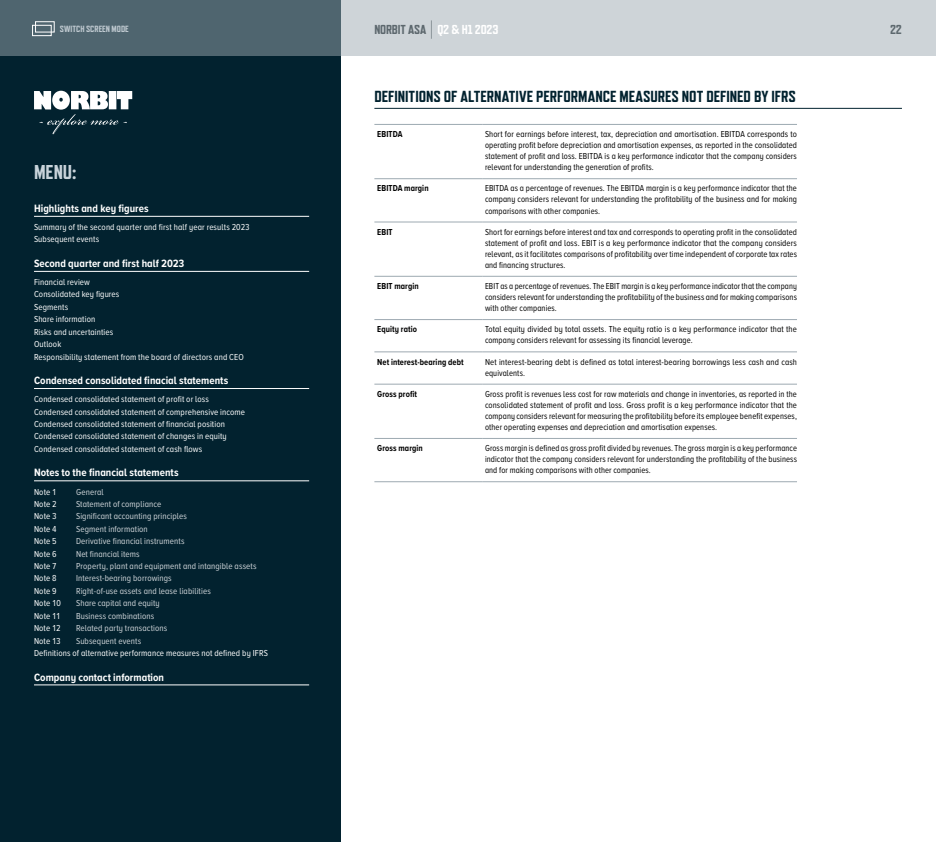
<style>
.page{position:relative;width:936px;height:842px;background:#fff}
.page>*{position:absolute;margin:0;border:0;box-sizing:border-box;transform-origin:0 0}
.t1{font:800 20px "Refrigerator Deluxe";color:#c8d3da}
.t2{font:800 16px "Refrigerator Deluxe";color:#02222f}
.t3{font:800 13px "Refrigerator Deluxe";letter-spacing:-.015em;color:#5d686e}
.t4{font:700 11px "Proxima Nova A Cond";letter-spacing:.005em;color:#fff}
.t5{font:9px/11px "Proxima Nova A Cond";letter-spacing:.01em;color:#000;text-align:justify;scale:.95 1}
.t6{font:9px/12.4px "Proxima Nova A Cond";letter-spacing:.01em;color:#fff}
.t7{font:9px/11px "Proxima Nova A Cond";letter-spacing:.01em;color:#000}
.t8{font:9px "Proxima Nova A Cond";letter-spacing:.01em;color:#ced4d8}
.t9{font:9px/11px "Proxima Nova A Cond";letter-spacing:.01em;color:#000;text-align:justify;scale:.94 1}
.t10{font:9px/11px "Proxima Nova A Cond";letter-spacing:.01em;color:#000;text-align:justify;scale:.93 1}
.t11{font:700 9px "Proxima Nova A Cond";letter-spacing:.01em;color:#000;scale:.95 1}
.t12{font:800 9px "Refrigerator Deluxe";letter-spacing:.005em;color:#bfc9d0}
.s1{font-size:18.3px}
.s2{color:#fff}
</style>
<div class="page">
<hr style="left:374px;top:108px;width:527px;height:1px;background:#02222f">
<hr style="left:374px;top:179px;width:108px;height:1px;background:#9da9b1">
<hr style="left:482px;top:179px;width:315px;height:1px;background:#9da9b1">
<hr style="left:374px;top:222px;width:108px;height:1px;background:#9da9b1">
<hr style="left:482px;top:222px;width:315px;height:1px;background:#9da9b1">
<hr style="left:374px;top:276px;width:108px;height:1px;background:#9da9b1">
<hr style="left:482px;top:276px;width:315px;height:1px;background:#9da9b1">
<hr style="left:374px;top:319px;width:108px;height:1px;background:#9da9b1">
<hr style="left:482px;top:319px;width:315px;height:1px;background:#9da9b1">
<hr style="left:374px;top:352px;width:108px;height:1px;background:#9da9b1">
<hr style="left:482px;top:352px;width:315px;height:1px;background:#9da9b1">
<hr style="left:374px;top:384px;width:108px;height:1px;background:#9da9b1">
<hr style="left:482px;top:384px;width:315px;height:1px;background:#9da9b1">
<hr style="left:374px;top:438px;width:108px;height:1px;background:#9da9b1">
<hr style="left:482px;top:438px;width:315px;height:1px;background:#9da9b1">
<hr style="left:374px;top:482px;width:108px;height:1px;background:#9da9b1">
<hr style="left:482px;top:482px;width:315px;height:1px;background:#9da9b1">
<hr style="left:374px;top:124px;width:108px;height:1px;background:#9da9b1">
<hr style="left:482px;top:124px;width:315px;height:1px;background:#9da9b1">
<div style="left:0;top:0;width:340px;height:842px;background:#02222f"></div>
<svg style="left:0;top:0;width:935px;height:56px;background:#a0abb2"></svg>
<hr style="left:34px;top:216px;width:275px;height:1px;background:#fff">
<hr style="left:34px;top:271px;width:275px;height:1px;background:#fff">
<hr style="left:34px;top:388px;width:275px;height:1px;background:#fff">
<hr style="left:34px;top:481px;width:275px;height:1px;background:#fff">
<hr style="left:34px;top:685px;width:275px;height:1px;background:#fff">
<div style="left:32px;top:25px;width:19px;height:11px;border:1px solid #fff"></div>
<div style="left:35px;top:21px;width:19px;height:11px;border:1px solid #fff"></div>
<svg style="left:34px;top:91px;width:98px;height:43px"></svg>
<p class="t12" style="left:60px;top:24px;width:70px">SWITCH SCREEN MODE</p>
<h3 class="t3" style="left:374px;top:22px;width:125px">NORBIT ASA <span class="s1">|</span> <span class="s2">Q2 &amp; H1 2023</span></h3>
<h3 class="t3" style="left:890px;top:22px;width:13px">22</h3>
<h1 class="t1" style="left:34px;top:160px;width:44px">MENU:</h1>
<p class="t4" style="left:34px;top:200px;width:116px">Highlights and key figures</p>
<p class="t6" style="left:34px;top:220px;width:217px">Summary of the second quarter and first half year results 2023<br>Subsequent events</p>
<p class="t4" style="left:34px;top:255px;width:152px">Second quarter and first half 2023</p>
<p class="t6" style="left:34px;top:275px;width:211px">Financial review<br>Consolidated key figures<br>Segments<br>Share information<br>Risks and uncertainties<br>Outlook<br>Responsibility statement from the board of directors and CEO</p>
<p class="t4" style="left:34px;top:372px;width:196px">Condensed consolidated finacial statements</p>
<p class="t6" style="left:34px;top:393px;width:212px">Condensed consolidated statement of profit or loss Condensed consolidated statement of comprehensive income Condensed consolidated statement of financial position Condensed consolidated statement of changes in equity Condensed consolidated statement of cash flows</p>
<p class="t4" style="left:34px;top:465px;width:146px">Notes to the financial statements</p>
<p class="t6" style="left:34px;top:485px;width:24px">Note 1</p>
<p class="t8" style="left:76px;top:485px;width:29px">General</p>
<p class="t6" style="left:34px;top:497px;width:24px">Note 2</p>
<p class="t8" style="left:76px;top:497px;width:87px">Statement of compliance</p>
<p class="t6" style="left:34px;top:510px;width:24px">Note 3</p>
<p class="t8" style="left:76px;top:510px;width:112px">Significant accounting principles</p>
<p class="t6" style="left:34px;top:522px;width:24px">Note 4</p>
<p class="t8" style="left:76px;top:522px;width:73px">Segment information</p>
<p class="t6" style="left:34px;top:535px;width:24px">Note 5</p>
<p class="t8" style="left:76px;top:535px;width:110px">Derivative financial instruments</p>
<p class="t6" style="left:34px;top:547px;width:24px">Note 6</p>
<p class="t8" style="left:76px;top:547px;width:65px">Net financial items</p>
<p class="t6" style="left:34px;top:559px;width:24px">Note 7</p>
<p class="t8" style="left:76px;top:559px;width:182px">Property, plant and equipment and intangible assets</p>
<p class="t6" style="left:34px;top:572px;width:24px">Note 8</p>
<p class="t8" style="left:76px;top:572px;width:97px">Interest-bearing borrowings</p>
<p class="t6" style="left:34px;top:584px;width:24px">Note 9</p>
<p class="t8" style="left:76px;top:584px;width:136px">Right-of-use assets and lease liabilities</p>
<p class="t6" style="left:34px;top:597px;width:28px">Note 10</p>
<p class="t8" style="left:76px;top:597px;width:85px">Share capital and equity</p>
<p class="t6" style="left:34px;top:609px;width:28px">Note 11</p>
<p class="t8" style="left:76px;top:609px;width:80px">Business combinations</p>
<p class="t6" style="left:34px;top:622px;width:28px">Note 12</p>
<p class="t8" style="left:76px;top:621px;width:93px">Related party transactions</p>
<p class="t6" style="left:34px;top:634px;width:28px">Note 13</p>
<p class="t8" style="left:76px;top:634px;width:67px">Subsequent events</p>
<p class="t6" style="left:34px;top:646px;width:235px">Definitions of alternative performance measures not defined by IFRS</p>
<p class="t4" style="left:34px;top:669px;width:132px">Company contact information</p>
<h2 class="t2" style="left:374px;top:88px;width:423px">DEFINITIONS OF ALTERNATIVE PERFORMANCE MEASURES NOT DEFINED BY IFRS</h2>
<p class="t11" style="left:377px;top:128px;width:28px">EBITDA</p>
<p class="t7" style="left:485px;top:128px;width:313px;text-align:justify">Short for earnings before interest, tax, depreciation and amortisation. EBITDA corresponds to operating profit before depreciation and amortisation expenses, as reported in the consolidated statement of profit and loss. EBITDA is a key performance indicator that the company considers relevant for understanding the generation of profits.</p>
<p class="t11" style="left:377px;top:182px;width:56px">EBITDA margin</p>
<p class="t5" style="left:485px;top:183px;width:330px">EBITDA as a percentage of revenues. The EBITDA margin is a key performance indicator that the company considers relevant for understanding the profitability of the business and for making comparisons with other companies.</p>
<p class="t11" style="left:377px;top:225px;width:18px">EBIT</p>
<p class="t5" style="left:485px;top:226px;width:330px">Short for earnings before interest and tax and corresponds to operating profit in the consolidated statement of profit and loss. EBIT is a key performance indicator that the company considers relevant, as it facilitates comparisons of profitability over time independent of corporate tax rates and financing structures.</p>
<p class="t11" style="left:377px;top:279px;width:45px">EBIT margin</p>
<p class="t10" style="left:485px;top:280px;width:337px">EBIT as a percentage of revenues. The EBIT margin is a key performance indicator that the company considers relevant for understanding the profitability of the business and for making comparisons with other companies.</p>
<p class="t11" style="left:377px;top:323px;width:43px">Equity ratio</p>
<p class="t7" style="left:485px;top:323px;width:313px">Total equity divided by total assets. The equity ratio is a key performance indicator that the company considers relevant for assessing its financial leverage.</p>
<p class="t11" style="left:377px;top:355px;width:92px">Net interest-bearing debt</p>
<p class="t7" style="left:485px;top:356px;width:313px">Net interest-bearing debt is defined as total interest-bearing borrowings less cash and cash equivalents.</p>
<p class="t11" style="left:377px;top:387px;width:43px">Gross profit</p>
<p class="t5" style="left:485px;top:388px;width:330px">Gross profit is revenues less cost for raw materials and change in inventories, as reported in the consolidated statement of profit and loss. Gross profit is a key performance indicator that the company considers relevant for measuring the profitability before its employee benefit expenses, other operating expenses and depreciation and amortisation expenses.</p>
<p class="t11" style="left:377px;top:442px;width:50px">Gross margin</p>
<p class="t9" style="left:485px;top:442px;width:333px">Gross margin is defined as gross profit divided by revenues. The gross margin is a key performance indicator that the company considers relevant for understanding the profitability of the business and for making comparisons with other companies.</p>
</div>
